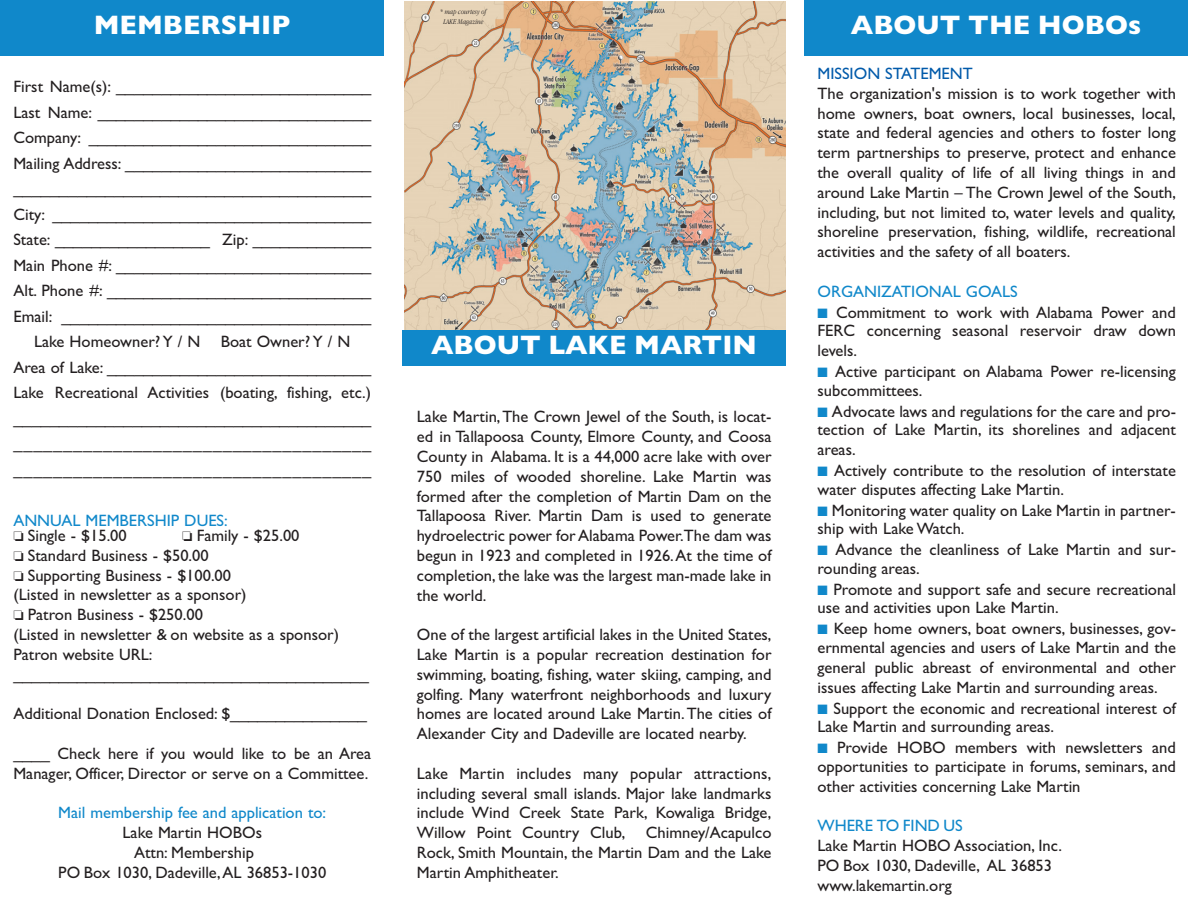
<style>
.page{position:relative;width:1188px;height:918px;background:#fff}
.page>*{position:absolute;margin:0;border:0;box-sizing:border-box;transform-origin:0 0}
.t1{font:700 27px "Gill Sans";color:#fff}
.t2{font:16.5px/19.8px "Gill Sans";color:#231f20}
.t3{font:16.5px/15.1px "Gill Sans";color:#1088ca}
.t4{font:16.5px "Gill Sans";color:#015aaa}
.t5{font:italic 700 condensed 7.5px/10.1px "Garamond";color:#231f20;text-align:center}
.s1{color:#231f20}
.s2{color:#1088ca}
</style>
<div class="page">
<img style="left:405px;top:1px;width:381px;height:329px">
<div style="left:402px;top:330px;width:384px;height:36px;background:#1088ca"></div>
<div style="left:804px;top:0;width:384px;height:55px;background:#1088ca"></div>
<div style="left:0;top:0;width:384px;height:55px;background:#1088ca"></div>
<p class="t5" style="left:440px;top:7px;width:48px">* map courtesy of<br>LAKE Magazine</p>
<h1 class="t1" style="left:94px;top:15px;width:198px">MEMBERSHIP</h1>
<h1 class="t1" style="left:851px;top:15px;width:292px">ABOUT THE HOBOs</h1>
<p class="t2" style="left:13px;top:76px;width:359px;line-height:25.5px;text-align:center">First Name(s): ____________________________ Last Name: ______________________________ Company: _______________________________ Mailing Address: ___________________________ _______________________________________ City: ___________________________________ State: _________________ Zip: _____________ Main Phone #: ____________________________ Alt. Phone #: _____________________________ Email: __________________________________ Lake Homeowner? Y / N Boat Owner? Y / N<br>Area of Lake: _____________________________ Lake Recreational Activities (boating, fishing, etc.) _______________________________________ ____________________________________ ____________________________________</p>
<p class="t3" style="left:13px;top:515px;width:216px">ANNUAL MEMBERSHIP DUES: <span class="s1">❏ Single - $15.00</span></p>
<p class="t2" style="left:13px;top:527px;width:357px;text-indent:169px">❏ Family - $25.00<br>❏ Standard Business - $50.00<br>❏ Supporting Business - $100.00<br>(Listed in newsletter as a sponsor)<br>❏ Patron Business - $250.00<br>(Listed in newsletter &amp; on website as a sponsor)<br>Patron website URL: _______________________________________</p>
<p class="t2" style="left:13px;top:706px;width:355px">Additional Donation Enclosed: $_______________</p>
<p class="t2" style="left:13px;top:745px;width:359px">____ Check here if you would like to be an Area<br>Manager, Officer, Director or serve on a Committee.</p>
<p class="t3" style="left:58px;top:807px;width:269px">Mail membership fee and application to:</p>
<p class="t2" style="left:58px;top:824px;width:269px;text-align:center">Lake Martin HOBOs<br>Attn: Membership<br>PO Box 1030, Dadeville,AL 36853-1030</p>
<h1 class="t1" style="left:431px;top:335px;width:327px">ABOUT LAKE MARTIN</h1>
<p class="t2" style="left:417px;top:409px;width:356px;text-align:justify">Lake Martin,The Crown Jewel of the South, is locat&shy;ed in Tallapoosa County, Elmore County, and Coosa County in Alabama. It is a 44,000 acre lake with over 750 miles of wooded shoreline. Lake Martin was formed after the completion of Martin Dam on the Tallapoosa River. Martin Dam is used to generate hydroelectric power for Alabama Power.The dam was begun in 1923 and completed in 1926.At the time of completion,the lake was the largest man-made lake in the world.</p>
<p class="t2" style="left:417px;top:627px;width:356px;text-align:justify">One of the largest artificial lakes in the United States, Lake Martin is a popular recreation destination for swimming, boating, fishing, water skiing, camping, and golfing. Many waterfront neighborhoods and luxury homes are located around Lake Martin.The cities of Alexander City and Dadeville are located nearby.</p>
<p class="t2" style="left:417px;top:765px;width:356px;text-align:justify">Lake Martin includes many popular attractions, including several small islands. Major lake landmarks include Wind Creek State Park, Kowaliga Bridge, Willow Point Country Club, Chimney/Acapulco Rock, Smith Mountain, the Martin Dam and the Lake Martin Amphitheater.</p>
<p class="t4" style="left:817px;top:68px;width:157px">MISSION STATEMENT</p>
<p class="t2" style="left:817px;top:85px;width:360px;text-align:justify">The organization's mission is to work together with home owners, boat owners, local businesses, local, state and federal agencies and others to foster long term partnerships to preserve, protect and enhance the overall quality of life of all living things in and around Lake Martin – The Crown Jewel of the South, including, but not limited to, water levels and quality, shoreline preservation, fishing, wildlife, recreational activities and the safety of all boaters.</p>
<p class="t3" style="left:817px;top:285px;width:202px">ORGANIZATIONAL GOALS</p>
<p class="t2" style="left:817px;top:304px;width:360px;line-height:19.2px;text-align:justify"><span class="s2">■</span> Commitment to work with Alabama Power and FERC concerning seasonal reservoir draw down levels.</p>
<p class="t2" style="left:818px;top:364px;width:360px;line-height:18.6px"><span class="s2">■</span> Active participant on Alabama Power re-licensing subcommittees.</p>
<p class="t2" style="left:817px;top:403px;width:360px;line-height:19.2px;text-align:justify"><span class="s2">■</span> Advocate laws and regulations for the care and pro&shy;tection of Lake Martin, its shorelines and adjacent areas.</p>
<p class="t2" style="left:818px;top:463px;width:360px;line-height:18.6px"><span class="s2">■</span> Actively contribute to the resolution of interstate water disputes affecting Lake Martin.</p>
<p class="t2" style="left:818px;top:503px;width:360px;line-height:18.6px"><span class="s2">■</span> Monitoring water quality on Lake Martin in partner&shy;ship with Lake Watch.</p>
<p class="t2" style="left:818px;top:542px;width:360px;line-height:18.6px"><span class="s2">■</span> Advance the cleanliness of Lake Martin and sur&shy;rounding areas.</p>
<p class="t2" style="left:818px;top:582px;width:360px;line-height:18.6px"><span class="s2">■</span> Promote and support safe and secure recreational use and activities upon Lake Martin.</p>
<p class="t2" style="left:818px;top:621px;width:360px;line-height:19.4px;text-align:justify"><span class="s2">■</span> Keep home owners, boat owners, businesses, gov&shy;ernmental agencies and users of Lake Martin and the general public abreast of environmental and other issues affecting Lake Martin and surrounding areas.</p>
<p class="t2" style="left:818px;top:701px;width:360px;line-height:18.6px"><span class="s2">■</span> Support the economic and recreational interest of<br>Lake Martin and surrounding areas.</p>
<p class="t2" style="left:817px;top:740px;width:360px;line-height:19.2px;text-align:justify"><span class="s2">■</span> Provide HOBO members with newsletters and opportunities to participate in forums, seminars, and other activities concerning Lake Martin</p>
<p class="t3" style="left:817px;top:820px;width:147px">WHERE TO FIND US</p>
<p class="t2" style="left:817px;top:837px;width:246px">Lake Martin HOBO Association, Inc.<br>PO Box 1030, Dadeville, AL 36853 www.lakemartin.org</p>
</div>
